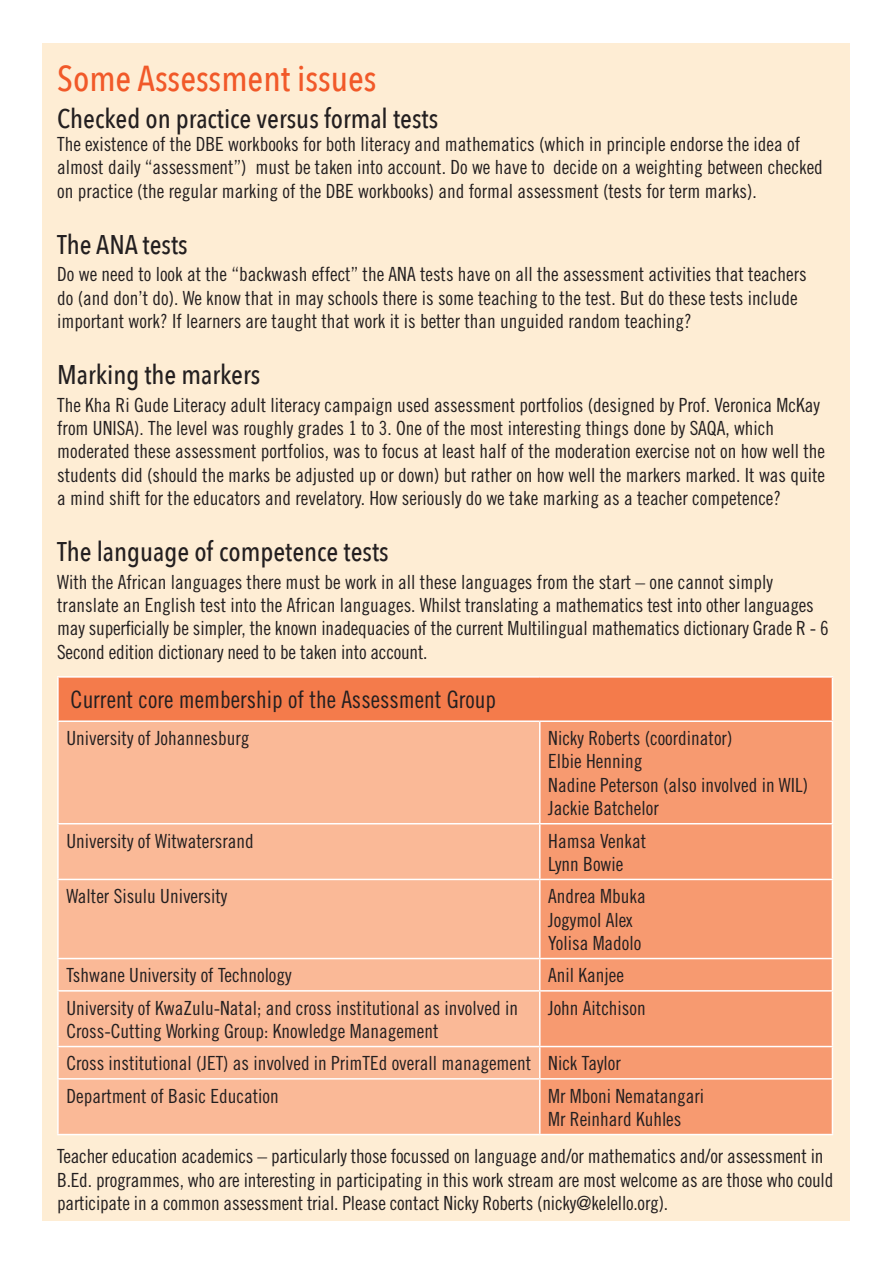
<style>
.page{position:relative;width:893px;height:1263px;background:#fff}
.page>*{position:absolute;margin:0;border:0;box-sizing:border-box;transform-origin:0 0}
.t1{font:500 36px "Avenir Next Condensed";color:#f15929}
.t2{font:500 27px "Avenir Next Condensed";color:#231f20}
.t3{font:24px "Trade Gothic Cond Eighteen";color:#231f20}
.t4{font:19.5px/23.4px "Trade Gothic Cond Eighteen";color:#231f20}
</style>
<div class="page">
<div style="left:43px;top:43px;width:807px;height:1177px;background:#feedd4"></div>
<div style="left:58px;top:677px;width:774px;height:44px;background:#f47b4b"></div>
<div style="left:59px;top:722px;width:480px;height:412px;background:#fab997"></div>
<div style="left:541px;top:722px;width:291px;height:412px;background:#f79a70"></div>
<hr style="left:832px;top:722px;width:1px;height:101px;background:#fff">
<hr style="left:540px;top:823px;width:293px;height:1px;background:#fff">
<hr style="left:832px;top:824px;width:1px;height:55px;background:#fff">
<hr style="left:540px;top:879px;width:293px;height:1px;background:#fff">
<hr style="left:832px;top:880px;width:1px;height:78px;background:#fff">
<hr style="left:540px;top:958px;width:293px;height:1px;background:#fff">
<hr style="left:832px;top:959px;width:1px;height:31px;background:#fff">
<hr style="left:540px;top:990px;width:293px;height:1px;background:#fff">
<hr style="left:832px;top:991px;width:1px;height:55px;background:#fff">
<hr style="left:540px;top:1046px;width:293px;height:1px;background:#fff">
<hr style="left:832px;top:1047px;width:1px;height:31px;background:#fff">
<hr style="left:540px;top:1078px;width:293px;height:1px;background:#fff">
<hr style="left:832px;top:1079px;width:1px;height:55px;background:#fff">
<hr style="left:540px;top:1134px;width:293px;height:1px;background:#fff">
<hr style="left:57px;top:676px;width:483px;height:2px;background:#fff">
<hr style="left:57px;top:678px;width:2px;height:42px;background:#fff">
<hr style="left:540px;top:676px;width:293px;height:2px;background:#fff">
<hr style="left:832px;top:678px;width:1px;height:42px;background:#fff">
<hr style="left:540px;top:720px;width:293px;height:2px;background:#fff">
<hr style="left:57px;top:722px;width:2px;height:101px;background:#fff">
<hr style="left:57px;top:824px;width:2px;height:55px;background:#fff">
<hr style="left:57px;top:880px;width:2px;height:78px;background:#fff">
<hr style="left:57px;top:959px;width:2px;height:31px;background:#fff">
<hr style="left:57px;top:991px;width:2px;height:55px;background:#fff">
<hr style="left:57px;top:1047px;width:2px;height:31px;background:#fff">
<hr style="left:57px;top:1079px;width:2px;height:55px;background:#fff">
<hr style="left:57px;top:720px;width:483px;height:2px;background:#fff">
<hr style="left:539px;top:722px;width:2px;height:101px;background:#fff">
<hr style="left:539px;top:824px;width:2px;height:55px;background:#fff">
<hr style="left:539px;top:880px;width:2px;height:78px;background:#fff">
<hr style="left:539px;top:959px;width:2px;height:31px;background:#fff">
<hr style="left:539px;top:991px;width:2px;height:55px;background:#fff">
<hr style="left:539px;top:1047px;width:2px;height:31px;background:#fff">
<hr style="left:539px;top:1079px;width:2px;height:55px;background:#fff">
<hr style="left:57px;top:823px;width:483px;height:1px;background:#fff">
<hr style="left:57px;top:879px;width:483px;height:1px;background:#fff">
<hr style="left:57px;top:958px;width:483px;height:1px;background:#fff">
<hr style="left:57px;top:990px;width:483px;height:1px;background:#fff">
<hr style="left:57px;top:1046px;width:483px;height:1px;background:#fff">
<hr style="left:57px;top:1078px;width:483px;height:1px;background:#fff">
<hr style="left:57px;top:1134px;width:483px;height:1px;background:#fff">
<h1 class="t1" style="left:57px;top:57px;width:321px">Some Assessment issues</h1>
<h2 class="t2" style="left:57px;top:102px;width:383px">Checked on practice versus formal tests</h2>
<p class="t4" style="left:57px;top:132px;width:767px">The existence of the DBE workbooks for both literacy and mathematics (which in principle endorse the idea of almost daily “assessment”) must be taken into account. Do we have to decide on a weighting between checked on practice (the regular marking of the DBE workbooks) and formal assessment (tests for term marks).</p>
<h2 class="t2" style="left:57px;top:228px;width:132px">The ANA tests</h2>
<p class="t4" style="left:57px;top:262px;width:751px">Do we need to look at the “backwash effect” the ANA tests have on all the assessment activities that teachers do (and don’t do). We know that in may schools there is some teaching to the test. But do these tests include important work? If learners are taught that work it is better than unguided random teaching?</p>
<h2 class="t2" style="left:57px;top:358px;width:205px">Marking the markers</h2>
<p class="t4" style="left:57px;top:393px;width:769px">The Kha Ri Gude Literacy adult literacy campaign used assessment portfolios (designed by Prof. Veronica McKay from UNISA). The level was roughly grades 1 to 3. One of the most interesting things done by SAQA, which moderated these assessment portfolios, was to focus at least half of the moderation exercise not on how well the students did (should the marks be adjusted up or down) but rather on how well the markers marked. It was quite a mind shift for the educators and revelatory. How seriously do we take marking as a teacher competence?</p>
<h2 class="t2" style="left:57px;top:535px;width:333px">The language of competence tests</h2>
<p class="t4" style="left:57px;top:570px;width:773px">With the African languages there must be work in all these languages from the start – one cannot simply translate an English test into the African languages. Whilst translating a mathematics test into other languages may superficially be simpler, the known inadequacies of the current Multilingual mathematics dictionary Grade R - 6<br>Second edition dictionary need to be taken into account.</p>
<p class="t3" style="left:71px;top:686px;width:427px">Current core membership of the Assessment Group</p>
<p class="t4" style="left:66px;top:726px;width:185px">University of Johannesburg</p>
<p class="t4" style="left:548px;top:726px;width:261px">Nicky Roberts (coordinator)<br>Elbie Henning<br>Nadine Peterson (also involved in WIL)<br>Jackie Batchelor</p>
<p class="t4" style="left:66px;top:829px;width:189px">University of Witwatersrand</p>
<p class="t4" style="left:548px;top:829px;width:99px">Hamsa Venkat<br>Lynn Bowie</p>
<p class="t4" style="left:66px;top:884px;width:163px">Walter Sisulu University</p>
<p class="t4" style="left:548px;top:884px;width:99px">Andrea Mbuka<br>Jogymol Alex<br>Yolisa Madolo</p>
<p class="t4" style="left:66px;top:963px;width:227px">Tshwane University of Technology</p>
<p class="t4" style="left:548px;top:963px;width:77px">Anil Kanjee</p>
<p class="t4" style="left:66px;top:996px;width:453px">University of KwaZulu-Natal; and cross institutional as involved in<br>Cross-Cutting Working Group: Knowledge Management</p>
<p class="t4" style="left:548px;top:996px;width:99px">John Aitchison</p>
<p class="t4" style="left:66px;top:1047px;width:556px;line-height:32.2px">Cross institutional (JET) as involved in PrimTEd overall management Nick Taylor<br>Department of Basic Education</p>
<p class="t4" style="left:548px;top:1084px;width:157px">Mr Mboni Nematangari<br>Mr Reinhard Kuhles</p>
<p class="t4" style="left:57px;top:1144px;width:778px">Teacher education academics – particularly those focussed on language and/or mathematics and/or assessment in<br>B.Ed. programmes, who are interesting in participating in this work stream are most welcome as are those who could participate in a common assessment trial. Please contact Nicky Roberts (nicky@kelello.org).</p>
</div>
